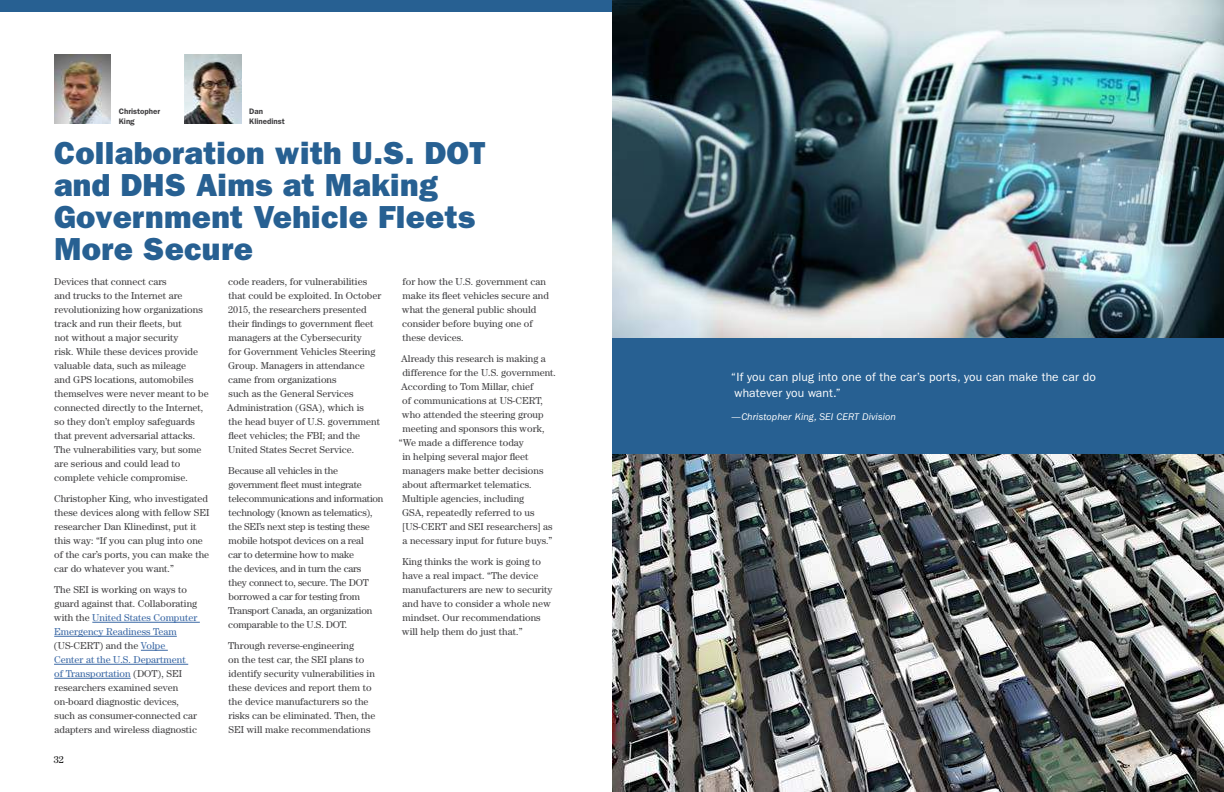
<style>
.page{position:relative;width:1224px;height:792px;background:#fff}
.page>*{position:absolute;margin:0;border:0;box-sizing:border-box;transform-origin:0 0}
.t1{font:32px/32px "ITC Franklin Gothic Std Hvy";letter-spacing:.01em;color:#276092}
.t2{font:12px/16px "ITC Franklin Gothic Std";letter-spacing:.01em;color:#fff}
.t3{font:10px/14px "Century Std";color:#414042}
.t4{font:10px/14px "Century Std";letter-spacing:-.02em;color:#414042}
.t5{font:italic 10px "ITC Franklin Gothic Std";letter-spacing:.01em;color:#fff}
.t6{font:10px "Century Std";color:#000}
.t7{font:600 8px/10px "ITC Franklin Gothic Std";color:#414042}
.s1{color:#3a68a5}
.s2{font-style:italic}
</style>
<div class="page">
<img style="left:54px;top:54px;width:57px;height:70px">
<img style="left:184px;top:54px;width:57px;height:70px">
<hr style="left:92px;top:622px;width:108px;height:1px;background:#3a68a5">
<hr style="left:54px;top:636px;width:123px;height:1px;background:#3a68a5">
<svg style="left:141px;top:650px;width:27px;height:1px"></svg>
<hr style="left:54px;top:664px;width:134px;height:1px;background:#3a68a5">
<hr style="left:54px;top:678px;width:77px;height:1px;background:#3a68a5">
<div style="left:0;top:0;width:612px;height:12px;background:#276092"></div>
<img style="left:612px;top:0;width:612px;height:792px">
<div style="left:612px;top:338px;width:612px;height:116px;background:#276092"></div>
<p class="t7" style="left:119px;top:106px;width:43px">Christopher<br>King</p>
<p class="t7" style="left:249px;top:106px;width:37px">Dan<br>Klinedinst</p>
<h1 class="t1" style="left:54px;top:137px;width:433px">Collaboration with U.S. DOT and DHS Aims at Making<br>Government Vehicle Fleets<br>More Secure</h1>
<p class="t3" style="left:54px;top:275px;width:156px">Devices that connect cars<br>and trucks to the Internet are revolutionizing how organizations track and run their fleets, but<br>not without a major security<br>risk. While these devices provide valuable data, such as mileage<br>and GPS locations, automobiles themselves were never meant to be connected directly to the Internet, so they don’t employ safeguards that prevent adversarial attacks.<br>The vulnerabilities vary, but some are serious and could lead to complete vehicle compromise.</p>
<p class="t3" style="left:54px;top:492px;width:157px">Christopher King, who investigated these devices along with fellow SEI researcher Dan Klinedinst, put it this way: “If you can plug into one of the car’s ports, you can make the car do whatever you want.”</p>
<p class="t3" style="left:54px;top:583px;width:145px">The SEI is working on ways to guard against that. Collaborating with the <span class="s1">United States Computer<br>Emergency Readiness Team </span>(US-CERT) and the <span class="s1">Volpe<br>Center at the U.S. Department<br>of Transportation</span> (DOT), SEI researchers examined seven on-board diagnostic devices, such as consumer-connected car adapters and wireless diagnostic</p>
<p class="t6" style="left:54px;top:754px;width:11px">32</p>
<p class="t3" style="left:227px;top:275px;width:156px">code readers, for vulnerabilities that could be exploited. In October<br>2015, the researchers presented their findings to government fleet managers at the Cybersecurity<br>for Government Vehicles Steering<br>Group. Managers in attendance came from organizations<br>such as the General Services<br>Administration (GSA), which is<br>the head buyer of U.S. government fleet vehicles; the FBI; and the<br>United States Secret Service.</p>
<p class="t4" style="left:228px;top:464px;width:157px">Because all vehicles in the government fleet must integrate telecommunications and information technology (known as telematics), the SEI’s next step is testing these mobile hotspot devices on a real<br>car to determine how to make<br>the devices, and in turn the cars<br>they connect to, secure. The DOT borrowed a car for testing from<br>Transport Canada, an organization comparable to the U.S. DOT.</p>
<p class="t3" style="left:228px;top:639px;width:149px">Through reverse-engineering<br>on the test car, the SEI plans to identify security vulnerabilities in these devices and report them to the device manufacturers so the risks can be eliminated. Then, the<br>SEI will make recommendations</p>
<p class="t3" style="left:402px;top:275px;width:149px">for how the U.S. government can make its fleet vehicles secure and what the general public should consider before buying one of these devices.</p>
<p class="t3" style="left:401px;top:352px;width:146px">Already this research is making a</p>
<p class="t3" style="left:402px;top:366px;width:155px">difference for the U.S. government.</p>
<p class="t3" style="left:401px;top:380px;width:134px">According to Tom Millar, chief</p>
<p class="t3" style="left:402px;top:394px;width:142px">of communications at US-CERT,</p>
<p class="t3" style="left:402px;top:408px;width:143px">who attended the steering group</p>
<p class="t3" style="left:403px;top:422px;width:143px">meeting and sponsors this work,</p>
<p class="t3" style="left:399px;top:436px;width:127px">“We made a difference today</p>
<p class="t3" style="left:402px;top:450px;width:128px">in helping several major fleet</p>
<p class="t3" style="left:403px;top:464px;width:142px">managers make better decisions</p>
<p class="t3" style="left:403px;top:478px;width:131px">about aftermarket telematics.</p>
<p class="t3" style="left:402px;top:492px;width:123px">Multiple agencies, including</p>
<p class="t3" style="left:402px;top:506px;width:134px">GSA, repeatedly referred to us</p>
<p class="t3" style="left:402px;top:520px;width:152px">[US-CERT and SEI researchers] as</p>
<p class="t3" style="left:403px;top:534px;width:152px">a necessary input for future buys.”</p>
<p class="t3" style="left:402px;top:555px;width:152px">King thinks the work is going to have a real impact. “The device manufacturers are new to security and have to consider a whole new mindset. Our recommendations will help them do just that.”</p>
<p class="t2" style="left:735px;top:369px;width:363px;text-indent:-4px">“If you can plug into one of the car’s ports, you can make the car do whatever you want.”<span class="s2">--</span></p>
<p class="t5" style="left:731px;top:411px;width:166px">—Christopher King, SEI CERT Division</p>
</div>
